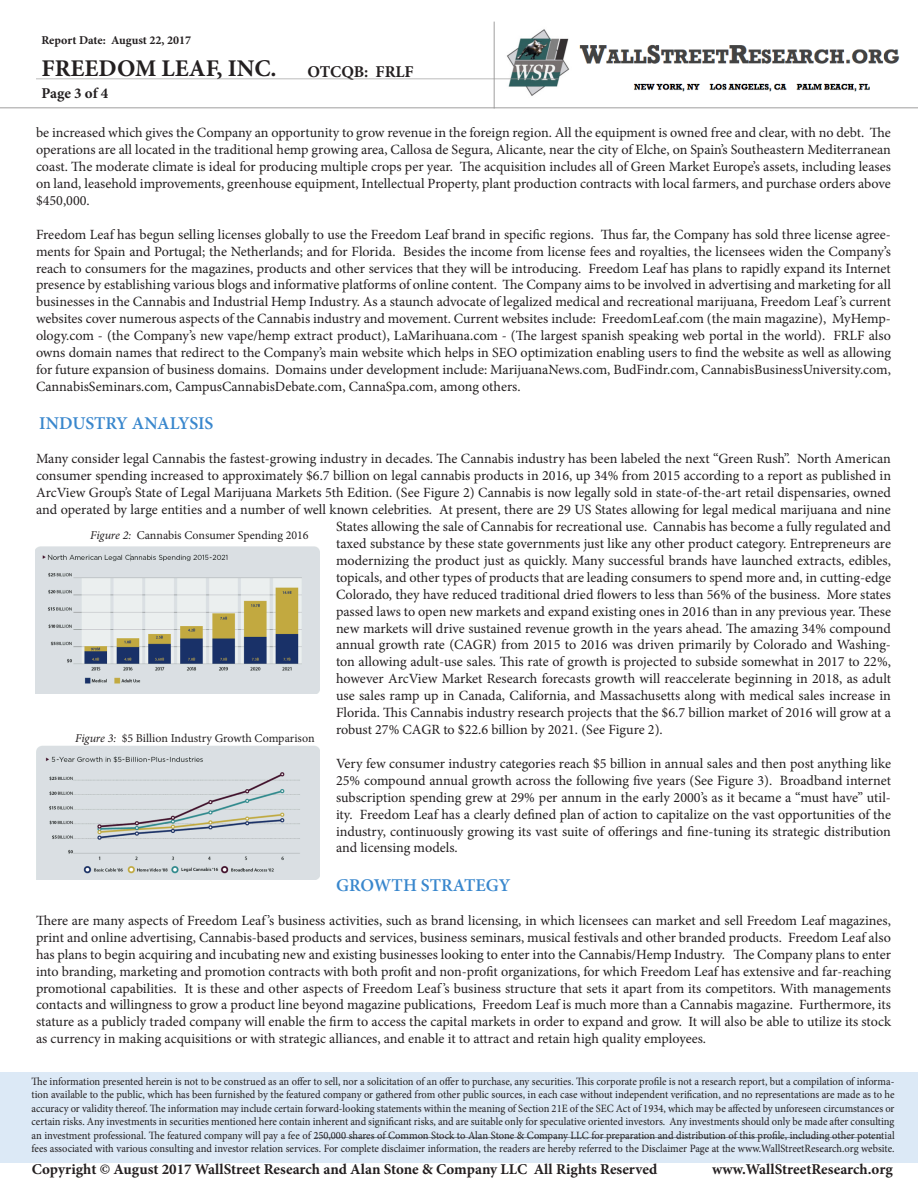
<style>
.page{position:relative;width:918px;height:1188px;background:#fff}
.page>*{position:absolute;margin:0;border:0;box-sizing:border-box;transform-origin:0 0}
.t1{font:700 24px "Minion Pro";color:#231f20}
.t2{font:600 18px "Minion Pro";color:#3987cd}
.t3{font:700 16.5px "Minion Pro";color:#231f20}
.t4{font:700 15px "Minion Pro";color:#231f20}
.t5{font:14.1px/17px "Minion Pro";color:#231f20;text-align:justify}
.t6{font:12px "Minion Pro";letter-spacing:-.005em;color:#231f20}
.t7{font:700 12px "Minion Pro";color:#231f20}
.t8{font:11.25px/13.5px "Minion Pro";color:#231f20;text-align:justify;scale:.94 1}
.s1{font-style:italic}
</style>
<div class="page">
<div style="left:0;top:1072px;width:918px;height:91px;background:#dce9f6"></div>
<img style="left:502px;top:29px;width:68px;height:67px">
<img style="left:579px;top:44px;width:321px;height:48px">
<hr style="left:0;top:107px;width:918px;height:1px;background:#949393">
<hr style="left:494px;top:22px;width:1px;height:86px;background:#949393">
<hr style="left:36px;top:78px;width:523px;height:1px;background:#949393">
<img style="left:36px;top:546px;width:284px;height:147px">
<img style="left:36px;top:745px;width:283px;height:135px">
<p class="t7" style="left:41px;top:32px;width:151px">Report Date: August 22, 2017</p>
<h1 class="t1" style="left:41px;top:52px;width:237px">FREEDOM LEAF, INC.</h1>
<p class="t3" style="left:308px;top:60px;width:108px">OTCQB: FRLF</p>
<p class="t4" style="left:41px;top:83px;width:69px">Page 3 of 4</p>
<p class="t5" style="left:36px;top:124px;width:857px">be increased which gives the Company an opportunity to grow revenue in the foreign region. All the equipment is owned free and clear, with no debt. The operations are all located in the traditional hemp growing area, Callosa de Segura, Alicante, near the city of Elche, on Spain’s Southeastern Mediterranean coast. The moderate climate is ideal for producing multiple crops per year. The acquisition includes all of Green Market Europe’s assets, including leases on land, leasehold improvements, greenhouse equipment, Intellectual Property, plant production contracts with local farmers, and purchase orders above $450,000.</p>
<p class="t5" style="left:36px;top:226px;width:857px">Freedom Leaf has begun selling licenses globally to use the Freedom Leaf brand in specific regions. Thus far, the Company has sold three license agree&shy;ments for Spain and Portugal; the Netherlands; and for Florida. Besides the income from license fees and royalties, the licensees widen the Company’s reach to consumers for the magazines, products and other services that they will be introducing. Freedom Leaf has plans to rapidly expand its Internet presence by establishing various blogs and informative platforms of online content. The Company aims to be involved in advertising and marketing for all businesses in the Cannabis and Industrial Hemp Industry. As a staunch advocate of legalized medical and recreational marijuana, Freedom Leaf ’s current websites cover numerous aspects of the Cannabis industry and movement. Current websites include: FreedomLeaf.com (the main magazine), MyHemp&shy;ology.com - (the Company’s new vape/hemp extract product), LaMarihuana.com - (The largest spanish speaking web portal in the world). FRLF also owns domain names that redirect to the Company’s main website which helps in SEO optimization enabling users to find the website as well as allowing for future expansion of business domains. Domains under development include: MarijuanaNews.com, BudFindr.com, CannabisBusinessUniversity.com, CannabisSeminars.com, CampusCannabisDebate.com, CannaSpa.com, among others.</p>
<p class="t2" style="left:39px;top:411px;width:176px">INDUSTRY ANALYSIS</p>
<p class="t5" style="left:36px;top:450px;width:856px">Many consider legal Cannabis the fastest-growing industry in decades. The Cannabis industry has been labeled the next “Green Rush”. North American</p>
<p class="t5" style="left:36px;top:467px;width:857px">consumer spending increased to approximately $6.7 billion on legal cannabis products in 2016, up 34% from 2015 according to a report as published in</p>
<p class="t5" style="left:36px;top:484px;width:856px">ArcView Group’s State of Legal Marijuana Markets 5th Edition. (See Figure 2) Cannabis is now legally sold in state-of-the-art retail dispensaries, owned</p>
<p class="t5" style="left:36px;top:501px;width:856px">and operated by large entities and a number of well known celebrities. At present, there are 29 US States allowing for legal medical marijuana and nine</p>
<p class="t5" style="left:336px;top:518px;width:557px">States allowing the sale of Cannabis for recreational use. Cannabis has become a fully regulated and</p>
<p class="t5" style="left:336px;top:535px;width:557px">taxed substance by these state governments just like any other product category. Entrepreneurs are</p>
<p class="t5" style="left:336px;top:552px;width:556px">modernizing the product just as quickly. Many successful brands have launched extracts, edibles,</p>
<p class="t5" style="left:336px;top:569px;width:557px">topicals, and other types of products that are leading consumers to spend more and, in cutting-edge</p>
<p class="t5" style="left:336px;top:586px;width:557px">Colorado, they have reduced traditional dried flowers to less than 56% of the business. More states</p>
<p class="t5" style="left:336px;top:603px;width:557px">passed laws to open new markets and expand existing ones in 2016 than in any previous year. These</p>
<p class="t5" style="left:336px;top:620px;width:557px">new markets will drive sustained revenue growth in the years ahead. The amazing 34% compound</p>
<p class="t5" style="left:336px;top:637px;width:557px">annual growth rate (CAGR) from 2015 to 2016 was driven primarily by Colorado and Washing-</p>
<p class="t5" style="left:336px;top:653px;width:556px">ton allowing adult-use sales. This rate of growth is projected to subside somewhat in 2017 to 22%,</p>
<p class="t5" style="left:336px;top:670px;width:557px">however ArcView Market Research forecasts growth will reaccelerate beginning in 2018, as adult</p>
<p class="t5" style="left:336px;top:687px;width:556px">use sales ramp up in Canada, California, and Massachusetts along with medical sales increase in</p>
<p class="t5" style="left:336px;top:704px;width:556px">Florida. This Cannabis industry research projects that the $6.7 billion market of 2016 will grow at a</p>
<p class="t5" style="left:336px;top:721px;width:328px">robust 27% CAGR to $22.6 billion by 2021. (See Figure 2).</p>
<p class="t5" style="left:336px;top:755px;width:557px">Very few consumer industry categories reach $5 billion in annual sales and then post anything like 25% compound annual growth across the following five years (See Figure 3). Broadband internet subscription spending grew at 29% per annum in the early 2000’s as it became a “must have” util&shy;ity. Freedom Leaf has a clearly defined plan of action to capitalize on the vast opportunities of the industry, continuously growing its vast suite of offerings and fine-tuning its strategic distribution and licensing models.</p>
<p class="t2" style="left:336px;top:873px;width:176px">GROWTH STRATEGY</p>
<p class="t5" style="left:36px;top:912px;width:857px">There are many aspects of Freedom Leaf ’s business activities, such as brand licensing, in which licensees can market and sell Freedom Leaf magazines, print and online advertising, Cannabis-based products and services, business seminars, musical festivals and other branded products. Freedom Leaf also has plans to begin acquiring and incubating new and existing businesses looking to enter into the Cannabis/Hemp Industry. The Company plans to enter into branding, marketing and promotion contracts with both profit and non-profit organizations, for which Freedom Leaf has extensive and far-reaching promotional capabilities. It is these and other aspects of Freedom Leaf ’s business structure that sets it apart from its competitors. With managements contacts and willingness to grow a product line beyond magazine publications, Freedom Leaf is much more than a Cannabis magazine. Furthermore, its stature as a publicly traded company will enable the firm to access the capital markets in order to expand and grow. It will also be able to utilize its stock as currency in making acquisitions or with strategic alliances, and enable it to attract and retain high quality employees.</p>
<p class="t6" style="left:90px;top:527px;width:220px"><span class="s1">Figure 2:</span> Cannabis Consumer Spending 2016</p>
<p class="t6" style="left:75px;top:730px;width:241px"><span class="s1">Figure 3:</span> $5 Billion Industry Growth Comparison</p>
<p class="t8" style="left:32px;top:1075px;width:920px">The information presented herein is not to be construed as an offer to sell, nor a solicitation of an offer to purchase, any securities. This corporate profile is not a research report, but a compilation of informa&shy;tion available to the public, which has been furnished by the featured company or gathered from other public sources, in each case without independent verification, and no representations are made as to he accuracy or validity thereof. The information may include certain forward-looking statements within the meaning of Section 21E of the SEC Act of 1934, which may be affected by unforeseen circumstances or certain risks. Any investments in securities mentioned here contain inherent and significant risks, and are suitable only for speculative oriented investors. Any investments should only be made after consulting an investment professional. The featured company will pay a fee of 250,000 shares of Common Stock to Alan Stone &amp; Company LLC for preparation and distribution of this profile, including other potential fees associated with various consulting and investor relation services. For complete disclaimer information, the readers are hereby referred to the Disclaimer Page at the www.WallStreetResearch.org website.</p>
<p class="t4" style="left:32px;top:1159px;width:627px">Copyright © August 2017 WallStreet Research and Alan Stone &amp; Company LLC All Rights Reserved</p>
<p class="t4" style="left:712px;top:1159px;width:182px">www.WallStreetResearch.org</p>
</div>
